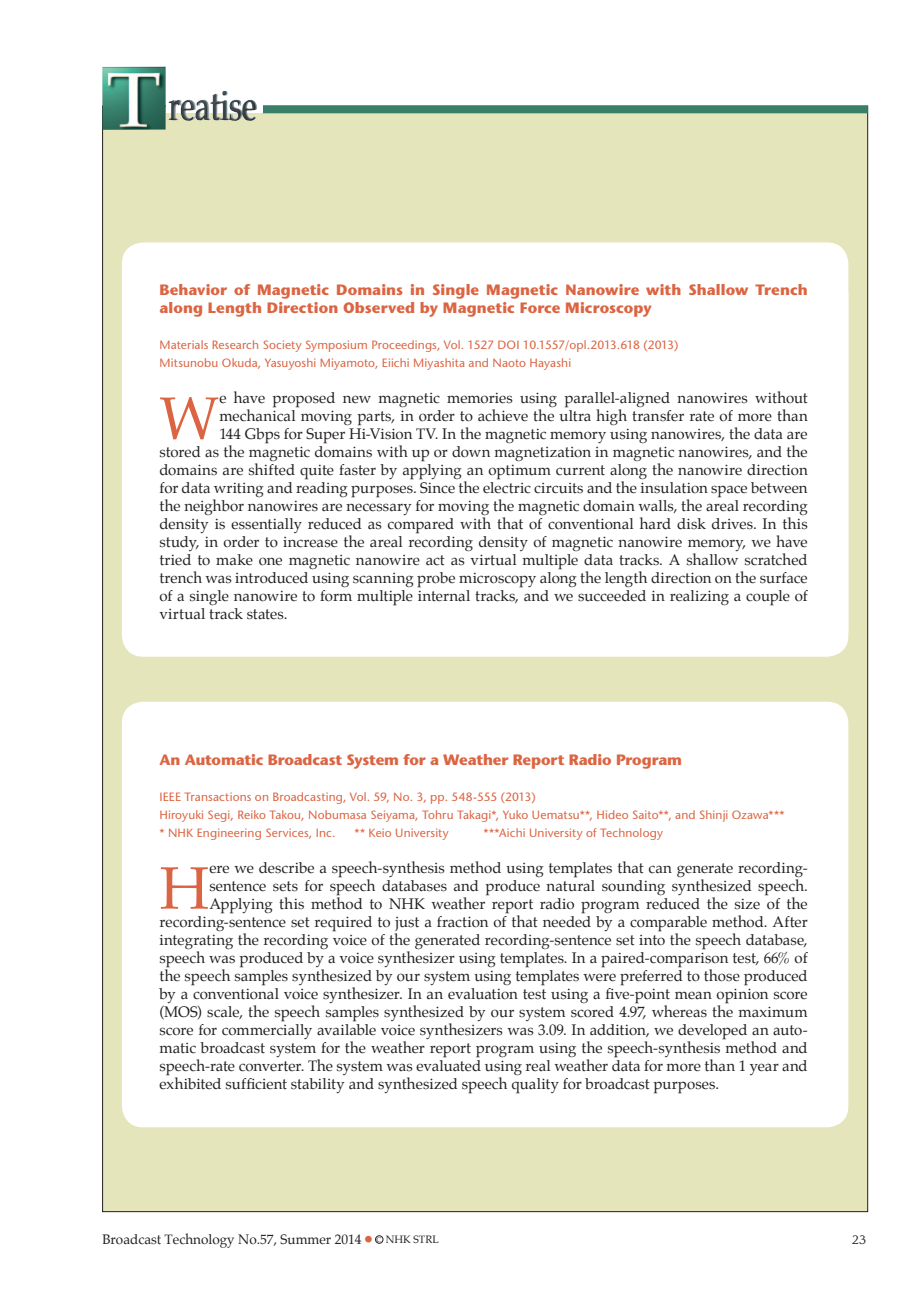
<style>
.page{position:relative;width:919px;height:1289px;background:#fff}
.page>*{position:absolute;margin:0;border:0;box-sizing:border-box;transform-origin:0 0}
.t1{font:60px "Palatino";color:#db6543}
.t2{font:15px "Palatino";letter-spacing:.005em;color:#231f20}
.t3{font:700 15px/18px "Stone Sans";color:#db6543}
.t4{font:13.5px "Palatino";color:#231f20}
.t5{font:12px/18px "Stone Sans";letter-spacing:.01em;color:#db6543}
.t6{font:12px "Leawood";color:#231f20}
.s1{font-family:"Gothic MB101 Pro";font-weight:500;font-size:7.5px;color:#db6543}
.s2{font-size:10.5px}
</style>
<div class="page">
<div style="left:375px;top:1235px;width:8px;height:8px;border:1px solid #231f20;border-radius:50%"></div>
<div style="left:103px;top:106px;width:764px;height:1105px;background:#e5e5bc"></div>
<div style="left:262px;top:106px;width:605px;height:7px;background:#397e69"></div>
<img style="left:102px;top:67px;width:64px;height:63px">
<svg style="left:166px;top:99px;width:96px;height:14px"></svg>
<img style="left:210px;top:91px;width:35px;height:30px">
<div style="left:122px;top:242px;width:726px;height:414px;background:#fff;border-radius:21px"></div>
<div style="left:122px;top:701px;width:726px;height:426px;background:#fff;border-radius:21px"></div>
<p class="t3" style="left:159px;top:280px;width:649px">Behavior of Magnetic Domains in Single Magnetic Nanowire with Shallow Trench along Length Direction Observed by Magnetic Force Microscopy</p>
<p class="t5" style="left:159px;top:336px;width:520px">Materials Research Society Symposium Proceedings, Vol. 1527 DOI 10.1557/opl.2013.618 (2013)<br>Mitsunobu Okuda, Yasuyoshi Miyamoto, Eiichi Miyashita and Naoto Hayashi</p>
<h1 class="t1" style="left:159px;top:384px;width:61px">W</h1>
<p class="t2" style="left:219px;top:389px;width:589px">e have proposed new magnetic memories using parallel-aligned nanowires without</p>
<p class="t2" style="left:219px;top:407px;width:590px">mechanical moving parts, in order to achieve the ultra high transfer rate of more than</p>
<p class="t2" style="left:219px;top:425px;width:589px">144 Gbps for Super Hi-Vision TV. In the magnetic memory using nanowires, the data are</p>
<p class="t2" style="left:159px;top:443px;width:649px">stored as the magnetic domains with up or down magnetization in magnetic nanowires, and the</p>
<p class="t2" style="left:159px;top:461px;width:649px">domains are shifted quite faster by applying an optimum current along the nanowire direction</p>
<p class="t2" style="left:159px;top:479px;width:649px">for data writing and reading purposes. Since the electric circuits and the insulation space between</p>
<p class="t2" style="left:159px;top:497px;width:649px">the neighbor nanowires are necessary for moving the magnetic domain walls, the areal recording</p>
<p class="t2" style="left:159px;top:515px;width:649px">density is essentially reduced as compared with that of conventional hard disk drives. In this</p>
<p class="t2" style="left:159px;top:533px;width:649px">study, in order to increase the areal recording density of magnetic nanowire memory, we have</p>
<p class="t2" style="left:159px;top:551px;width:649px">tried to make one magnetic nanowire act as virtual multiple data tracks. A shallow scratched</p>
<p class="t2" style="left:159px;top:569px;width:649px">trench was introduced using scanning probe microscopy along the length direction on the surface</p>
<p class="t2" style="left:159px;top:587px;width:649px">of a single nanowire to form multiple internal tracks, and we succeeded in realizing a couple of</p>
<p class="t2" style="left:159px;top:605px;width:130px">virtual track states.</p>
<p class="t3" style="left:159px;top:750px;width:524px">An Automatic Broadcast System for a Weather Report Radio Program</p>
<p class="t5" style="left:159px;top:787px;width:626px">IEEE Transactions on Broadcasting, Vol. 59, No. 3, pp. 548-555 (2013)<br>Hiroyuki Segi, Reiko Takou, Nobumasa Seiyama, Tohru Takagi*, Yuko Uematsu**, Hideo Saito**, and Shinji Ozawa*** * NHK Engineering Services, Inc.</p>
<p class="t5" style="left:354px;top:823px;width:96px">** Keio University</p>
<p class="t5" style="left:483px;top:823px;width:181px">***Aichi University of Technology</p>
<h1 class="t1" style="left:159px;top:853px;width:51px">H</h1>
<p class="t2" style="left:209px;top:859px;width:599px">ere we describe a speech-synthesis method using templates that can generate recording-</p>
<p class="t2" style="left:209px;top:877px;width:600px">sentence sets for speech databases and produce natural sounding synthesized speech.</p>
<p class="t2" style="left:209px;top:895px;width:600px">Applying this method to NHK weather report radio program reduced the size of the</p>
<p class="t2" style="left:159px;top:913px;width:649px">recording-sentence set required to just a fraction of that needed by a comparable method. After</p>
<p class="t2" style="left:159px;top:931px;width:649px">integrating the recording voice of the generated recording-sentence set into the speech database,</p>
<p class="t2" style="left:159px;top:949px;width:649px">speech was produced by a voice synthesizer using templates. In a paired-comparison test, 66% of</p>
<p class="t2" style="left:159px;top:967px;width:649px">the speech samples synthesized by our system using templates were preferred to those produced</p>
<p class="t2" style="left:159px;top:985px;width:649px">by a conventional voice synthesizer. In an evaluation test using a five-point mean opinion score</p>
<p class="t2" style="left:159px;top:1003px;width:649px">(MOS) scale, the speech samples synthesized by our system scored 4.97, whereas the maximum</p>
<p class="t2" style="left:159px;top:1021px;width:649px">score for commercially available voice synthesizers was 3.09. In addition, we developed an auto-</p>
<p class="t2" style="left:159px;top:1039px;width:649px">matic broadcast system for the weather report program using the speech-synthesis method and</p>
<p class="t2" style="left:159px;top:1057px;width:649px">speech-rate converter. The system was evaluated using real weather data for more than 1 year and</p>
<p class="t2" style="left:159px;top:1075px;width:561px">exhibited sufficient stability and synthesized speech quality for broadcast purposes.</p>
<p class="t4" style="left:102px;top:1231px;width:338px">Broadcast Technology No.57, Summer 2014 <span class="s1">●</span> <sup>C</sup> <span class="s2">NHK STRL</span></p>
<p class="t6" style="left:852px;top:1232px;width:16px">23</p>
</div>
